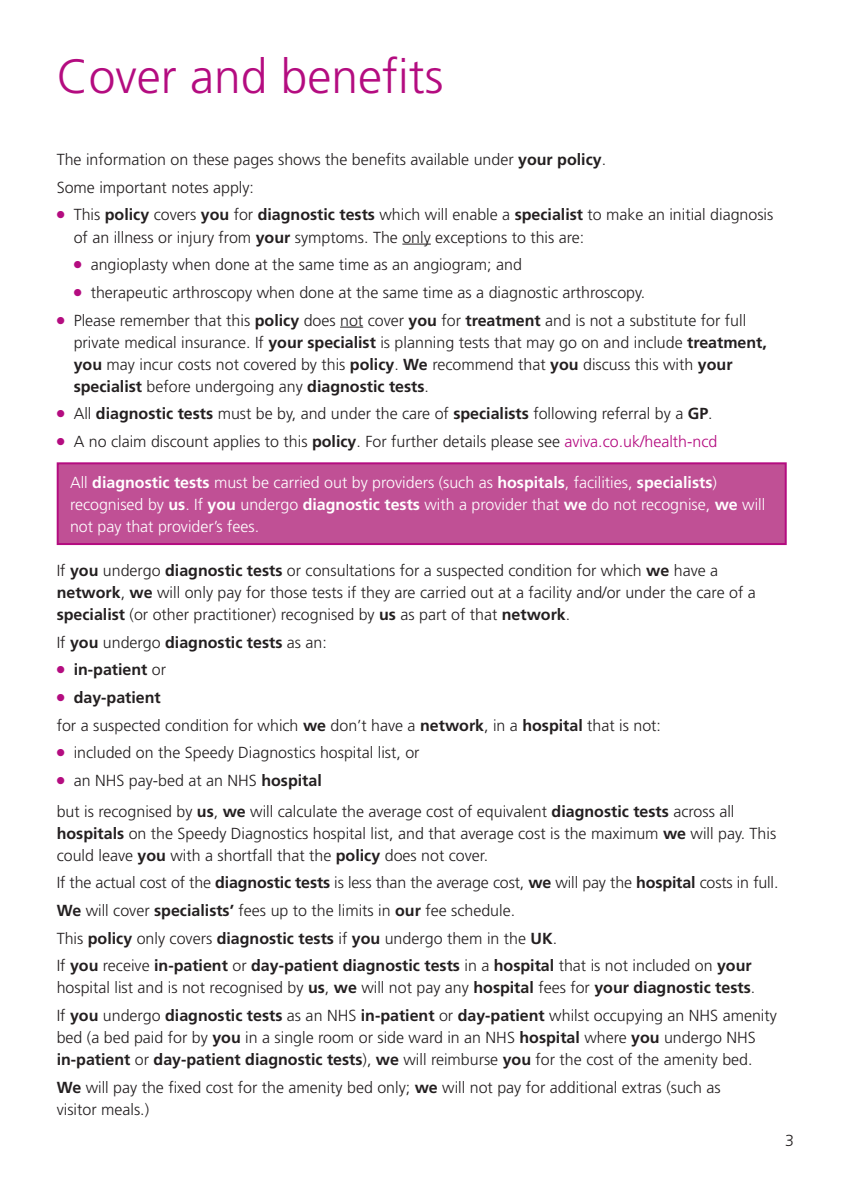
<style>
.page{position:relative;width:842px;height:1191px;background:#fff}
.page>*{position:absolute;margin:0;border:0;box-sizing:border-box;transform-origin:0 0}
.t1{font:300 48px "Frutiger LT Std";color:#b40c80}
.t2{font:300 16px/22px "Frutiger LT Std";color:#231f20}
.t3{font:300 16px/22px "Frutiger LT Std";color:#fff}
.t4{font:700 16px "Frutiger LT Std";color:#231f20}
.s1{font-weight:700}
.s2{color:#b40c80}
.s3{font-weight:300}
</style>
<div class="page">
<svg style="left:402px;top:244px;width:29px;height:1px"></svg>
<svg style="left:340px;top:327px;width:23px;height:1px"></svg>
<div style="left:58px;top:463px;width:728px;height:81px;background:#c05095"></div>
<div style="left:57px;top:462px;width:730px;height:83px;border:2px solid #b40c80"></div>
<h1 class="t1" style="left:57px;top:49px;width:388px">Cover and benefits</h1>
<p class="t2" style="left:57px;top:146px;width:551px;line-height:27.6px">The information on these pages shows the benefits available under <span class="s1">your policy</span>.<br>Some important notes apply:</p>
<p class="t2" style="left:74px;top:204px;width:701px;text-indent:-17px"><span class="s2">●</span> This <span class="s1">policy</span> covers <span class="s1">you</span> for <span class="s1">diagnostic tests</span> which will enable a <span class="s1">specialist</span> to make an initial diagnosis of an illness or injury from <span class="s1">your</span> symptoms. The only exceptions to this are:</p>
<p class="t2" style="left:74px;top:254px;width:450px"><span class="s2">●</span> angioplasty when done at the same time as an angiogram; and</p>
<p class="t2" style="left:74px;top:281px;width:573px"><span class="s2">●</span> therapeutic arthroscopy when done at the same time as a diagnostic arthroscopy.</p>
<p class="t2" style="left:74px;top:309px;width:695px;text-indent:-17px"><span class="s2">●</span> Please remember that this <span class="s1">policy</span> does not cover <span class="s1">you</span> for <span class="s1">treatment</span> and is not a substitute for full private medical insurance. If <span class="s1">your specialist</span> is planning tests that may go on and include <span class="s1">treatment, you</span> may incur costs not covered by this <span class="s1">policy</span>. <span class="s1">We</span> recommend that <span class="s1">you</span> discuss this with <span class="s1">your specialist</span> before undergoing any <span class="s1">diagnostic tests</span>.</p>
<p class="t2" style="left:57px;top:403px;width:657px"><span class="s2">●</span> All <span class="s1">diagnostic tests</span> must be by, and under the care of <span class="s1">specialists</span> following referral by a <span class="s1">GP</span>.</p>
<p class="t2" style="left:57px;top:430px;width:662px"><span class="s2">●</span> A no claim discount applies to this <span class="s1">policy</span>. For further details please see <span class="s2">aviva.co.uk/health-ncd</span></p>
<p class="t3" style="left:70px;top:471px;width:697px">All <span class="s1">diagnostic tests</span> must be carried out by providers (such as <span class="s1">hospitals</span>, facilities, <span class="s1">specialists</span>) recognised by <span class="s1">us</span>. If <span class="s1">you</span> undergo <span class="s1">diagnostic tests</span> with a provider that <span class="s1">we</span> do not recognise, <span class="s1">we</span> will not pay that provider’s fees.</p>
<p class="t2" style="left:57px;top:560px;width:701px">If <span class="s1">you</span> undergo <span class="s1">diagnostic tests</span> or consultations for a suspected condition for which <span class="s1">we</span> have a <span class="s1">network</span>, <span class="s1">we</span> will only pay for those tests if they are carried out at a facility and/or under the care of a <span class="s1">specialist</span> (or other practitioner) recognised by <span class="s1">us</span> as part of that <span class="s1">network</span>.</p>
<p class="t4" style="left:57px;top:632px;width:272px"><span class="s3">If</span> you <span class="s3">undergo</span> diagnostic tests <span class="s3">as an:</span></p>
<p class="t4" style="left:57px;top:660px;width:111px"><span class="s2">●</span> in-patient <span class="s3">or</span></p>
<p class="t2" style="left:57px;top:684px;width:606px;line-height:27.6px"><span class="s2">●</span> <span class="s1">day-patient<br></span>for a suspected condition for which <span class="s1">we</span> don’t have a <span class="s1">network</span>, in a <span class="s1">hospital</span> that is not:</p>
<p class="t2" style="left:57px;top:742px;width:364px"><span class="s2">●</span> included on the Speedy Diagnostics hospital list, or</p>
<p class="t2" style="left:57px;top:765px;width:679px;line-height:30.4px"><span class="s2">●</span> an NHS pay-bed at an NHS <span class="s1">hospital<br></span>but is recognised by <span class="s1">us</span>, <span class="s1">we</span> will calculate the average cost of equivalent <span class="s1">diagnostic tests</span> across all</p>
<p class="t2" style="left:57px;top:822px;width:721px"><span class="s1">hospitals</span> on the Speedy Diagnostics hospital list, and that average cost is the maximum <span class="s1">we</span> will pay. This could leave <span class="s1">you</span> with a shortfall that the <span class="s1">policy</span> does not cover.</p>
<p class="t2" style="left:57px;top:869px;width:723px;line-height:27.6px">If the actual cost of the <span class="s1">diagnostic tests</span> is less than the average cost, <span class="s1">we</span> will pay the <span class="s1">hospital</span> costs in full.<br><span class="s1">We</span> will cover <span class="s1">specialists’</span> fees up to the limits in <span class="s1">our</span> fee schedule.<br>This <span class="s1">policy</span> only covers <span class="s1">diagnostic tests</span> if <span class="s1">you</span> undergo them in the <span class="s1">UK</span>.<br>If <span class="s1">you</span> receive <span class="s1">in-patient</span> or <span class="s1">day-patient diagnostic tests</span> in a <span class="s1">hospital</span> that is not included on <span class="s1">your</span></p>
<p class="t2" style="left:57px;top:974px;width:722px;line-height:27.6px">hospital list and is not recognised by <span class="s1">us</span>, <span class="s1">we</span> will not pay any <span class="s1">hospital</span> fees for <span class="s1">your diagnostic tests</span>.<br>If <span class="s1">you</span> undergo <span class="s1">diagnostic tests</span> as an NHS <span class="s1">in-patient</span> or <span class="s1">day-patient</span> whilst occupying an NHS amenity</p>
<p class="t2" style="left:57px;top:1026px;width:700px">bed (a bed paid for by <span class="s1">you</span> in a single room or side ward in an NHS <span class="s1">hospital</span> where <span class="s1">you</span> undergo NHS <span class="s1">in-patient</span> or <span class="s1">day-patient diagnostic tests</span>), <span class="s1">we</span> will reimburse <span class="s1">you</span> for the cost of the amenity bed.</p>
<p class="t2" style="left:57px;top:1076px;width:665px"><span class="s1">We</span> will pay the fixed cost for the amenity bed only; <span class="s1">we</span> will not pay for additional extras (such as visitor meals.)</p>
<p class="t2" style="left:785px;top:1130px;width:10px">3</p>
</div>
